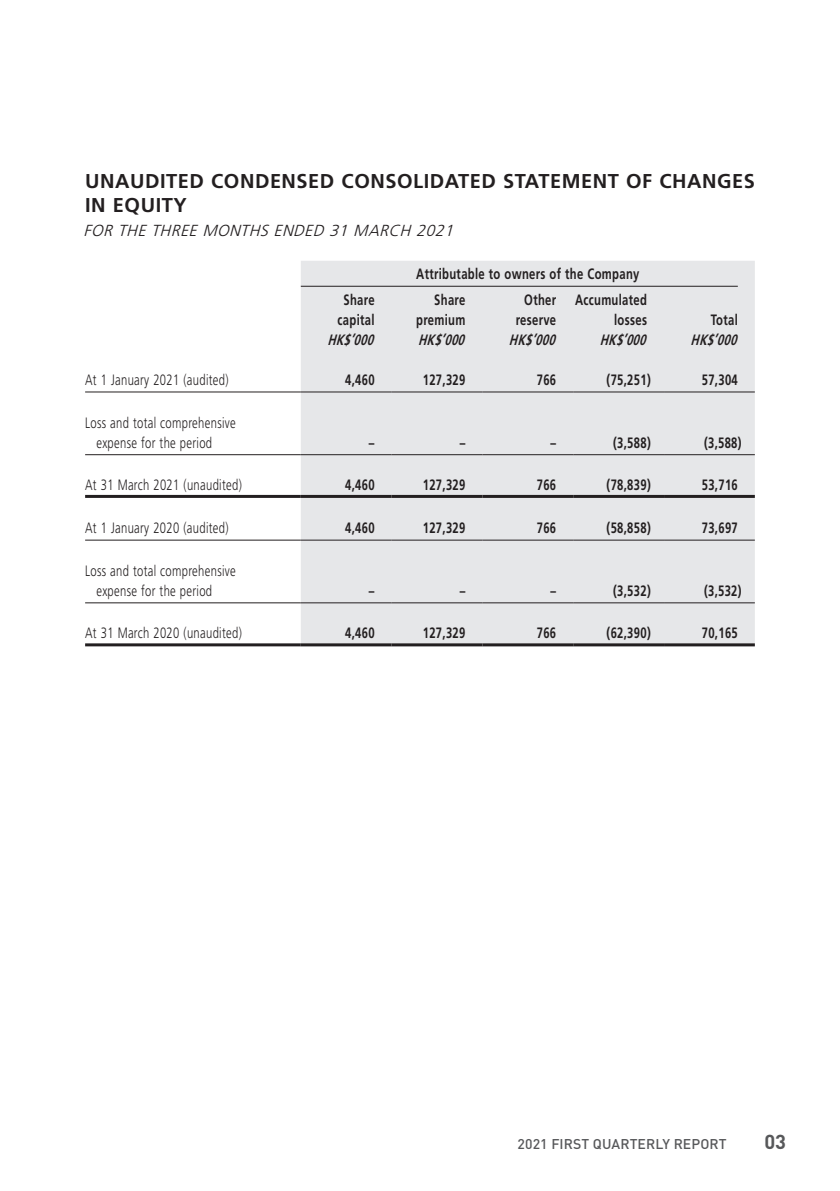
<style>
.page{position:relative;width:840px;height:1191px;background:#fff}
.page>*{position:absolute;margin:0;border:0;box-sizing:border-box;transform-origin:0 0}
.t1{font:700 20px/24px "Frutiger LT Std";letter-spacing:.025em;color:#231f20}
.t2{font:700 20px "DIN";color:#57585a}
.t3{font:italic 300 16px "Frutiger LT Std";color:#231f20}
.t4{font:700 15px/20px "Frutiger LT Std";letter-spacing:.03em;color:#231f20;text-align:center;scale:.75 1}
.t5{font:300 15px/20px "Frutiger LT Std";letter-spacing:.03em;color:#231f20;scale:.75 1}
.t6{font:italic 700 15px "Frutiger LT Std";color:#231f20;scale:.75 1}
.t7{font:500 14px "DIN";letter-spacing:.005em;color:#57585a}
</style>
<div class="page">
<div style="left:300px;top:261px;width:454px;height:382px;background:#e6e7e9"></div>
<hr style="left:300px;top:286px;width:437px;height:1px;background:#231f20">
<hr style="left:85px;top:391px;width:215px;height:1px;background:#231f20">
<hr style="left:300px;top:391px;width:91px;height:1px;background:#231f20">
<hr style="left:391px;top:391px;width:91px;height:1px;background:#231f20">
<hr style="left:482px;top:391px;width:91px;height:1px;background:#231f20">
<hr style="left:573px;top:391px;width:90px;height:1px;background:#231f20">
<hr style="left:663px;top:391px;width:91px;height:1px;background:#231f20">
<hr style="left:85px;top:454px;width:215px;height:1px;background:#231f20">
<hr style="left:300px;top:454px;width:91px;height:1px;background:#231f20">
<hr style="left:391px;top:454px;width:91px;height:1px;background:#231f20">
<hr style="left:482px;top:454px;width:91px;height:1px;background:#231f20">
<hr style="left:573px;top:454px;width:90px;height:1px;background:#231f20">
<hr style="left:663px;top:454px;width:91px;height:1px;background:#231f20">
<hr style="left:85px;top:495px;width:215px;height:3px;background:#231f20">
<hr style="left:300px;top:495px;width:91px;height:3px;background:#231f20">
<hr style="left:391px;top:495px;width:91px;height:3px;background:#231f20">
<hr style="left:482px;top:495px;width:91px;height:3px;background:#231f20">
<hr style="left:573px;top:495px;width:90px;height:3px;background:#231f20">
<hr style="left:663px;top:495px;width:91px;height:3px;background:#231f20">
<hr style="left:85px;top:539px;width:215px;height:1px;background:#231f20">
<hr style="left:300px;top:539px;width:91px;height:1px;background:#231f20">
<hr style="left:391px;top:539px;width:91px;height:1px;background:#231f20">
<hr style="left:482px;top:539px;width:91px;height:1px;background:#231f20">
<hr style="left:573px;top:539px;width:90px;height:1px;background:#231f20">
<hr style="left:663px;top:539px;width:91px;height:1px;background:#231f20">
<hr style="left:85px;top:602px;width:215px;height:1px;background:#231f20">
<hr style="left:300px;top:602px;width:91px;height:1px;background:#231f20">
<hr style="left:391px;top:602px;width:91px;height:1px;background:#231f20">
<hr style="left:482px;top:602px;width:91px;height:1px;background:#231f20">
<hr style="left:573px;top:602px;width:90px;height:1px;background:#231f20">
<hr style="left:663px;top:602px;width:91px;height:1px;background:#231f20">
<hr style="left:85px;top:643px;width:215px;height:3px;background:#231f20">
<hr style="left:300px;top:643px;width:91px;height:3px;background:#231f20">
<hr style="left:391px;top:643px;width:91px;height:3px;background:#231f20">
<hr style="left:482px;top:643px;width:91px;height:3px;background:#231f20">
<hr style="left:573px;top:643px;width:90px;height:3px;background:#231f20">
<hr style="left:663px;top:643px;width:91px;height:3px;background:#231f20">
<h1 class="t1" style="left:85px;top:169px;width:671px">UNAUDITED CONDENSED CONSOLIDATED STATEMENT OF CHANGES<br>IN EQUITY</h1>
<p class="t3" style="left:83px;top:221px;width:376px">FOR THE THREE MONTHS ENDED 31 MARCH 2021</p>
<p class="t4" style="left:416px;top:264px;width:299px">Attributable to owners of the Company</p>
<p class="t4" style="left:337px;top:290px;width:51px">Share capital</p>
<p class="t4" style="left:416px;top:290px;width:67px;text-align:right">Share premium</p>
<p class="t4" style="left:515px;top:290px;width:55px">Other reserve</p>
<p class="t4" style="left:574px;top:290px;width:97px;text-align:right">Accumulated losses</p>
<p class="t4" style="left:710px;top:310px;width:37px">Total</p>
<p class="t6" style="left:327px;top:331px;width:69px">HK$’000</p>
<p class="t6" style="left:418px;top:331px;width:69px">HK$’000</p>
<p class="t6" style="left:508px;top:331px;width:69px">HK$’000</p>
<p class="t6" style="left:599px;top:331px;width:69px">HK$’000</p>
<p class="t6" style="left:690px;top:331px;width:69px">HK$’000</p>
<p class="t5" style="left:85px;top:370px;width:192px">At 1 January 2021 (audited)</p>
<p class="t4" style="left:345px;top:370px;width:41px">4,460</p>
<p class="t4" style="left:422px;top:370px;width:58px">127,329</p>
<p class="t4" style="left:536px;top:370px;width:27px">766</p>
<p class="t4" style="left:606px;top:370px;width:60px">(75,251)</p>
<p class="t4" style="left:701px;top:370px;width:49px">57,304</p>
<p class="t5" style="left:96px;top:412px;width:187px;text-indent:-11px">Loss and total comprehensive expense for the period</p>
<p class="t4" style="left:369px;top:432px;width:9px">–</p>
<p class="t4" style="left:459px;top:432px;width:9px">–</p>
<p class="t4" style="left:550px;top:432px;width:9px">–</p>
<p class="t4" style="left:613px;top:432px;width:52px">(3,588)</p>
<p class="t4" style="left:703px;top:432px;width:52px">(3,588)</p>
<p class="t5" style="left:85px;top:475px;width:210px">At 31 March 2021 (unaudited)</p>
<p class="t4" style="left:345px;top:475px;width:41px">4,460</p>
<p class="t4" style="left:422px;top:475px;width:58px">127,329</p>
<p class="t4" style="left:536px;top:475px;width:27px">766</p>
<p class="t4" style="left:606px;top:475px;width:60px">(78,839)</p>
<p class="t4" style="left:701px;top:475px;width:49px">53,716</p>
<p class="t5" style="left:85px;top:518px;width:192px">At 1 January 2020 (audited)</p>
<p class="t4" style="left:345px;top:518px;width:41px">4,460</p>
<p class="t4" style="left:422px;top:518px;width:58px">127,329</p>
<p class="t4" style="left:536px;top:518px;width:27px">766</p>
<p class="t4" style="left:606px;top:518px;width:60px">(58,858)</p>
<p class="t4" style="left:701px;top:518px;width:49px">73,697</p>
<p class="t5" style="left:96px;top:561px;width:187px;text-indent:-11px">Loss and total comprehensive expense for the period</p>
<p class="t4" style="left:369px;top:580px;width:9px">–</p>
<p class="t4" style="left:459px;top:580px;width:9px">–</p>
<p class="t4" style="left:550px;top:580px;width:9px">–</p>
<p class="t4" style="left:613px;top:580px;width:52px">(3,532)</p>
<p class="t4" style="left:703px;top:580px;width:52px">(3,532)</p>
<p class="t5" style="left:85px;top:623px;width:210px">At 31 March 2020 (unaudited)</p>
<p class="t4" style="left:345px;top:623px;width:41px">4,460</p>
<p class="t4" style="left:422px;top:623px;width:58px">127,329</p>
<p class="t4" style="left:536px;top:623px;width:27px">766</p>
<p class="t4" style="left:606px;top:623px;width:60px">(62,390)</p>
<p class="t4" style="left:701px;top:623px;width:49px">70,165</p>
<p class="t7" style="left:517px;top:1135px;width:210px">2021 FIRST QUARTERLY REPORT</p>
<h1 class="t2" style="left:764px;top:1129px;width:23px">03</h1>
</div>
